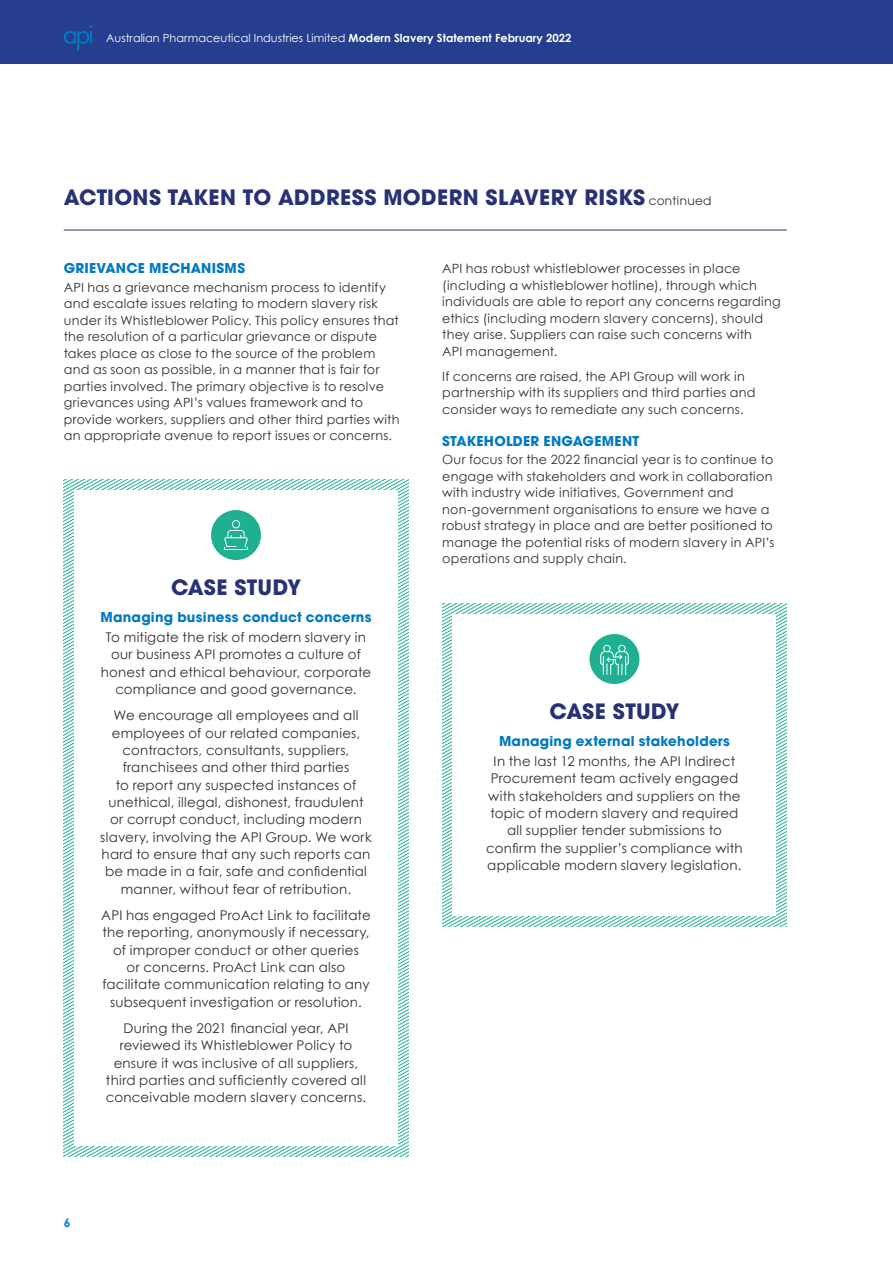
<style>
.page{position:relative;width:893px;height:1263px;background:#fff}
.page>*{position:absolute;margin:0;border:0;box-sizing:border-box;transform-origin:0 0}
.t1{font:700 21px "Avant Garde";letter-spacing:.015em;color:#273275}
.t2{font:700 13.5px "Avant Garde";letter-spacing:.015em;color:#0079c2}
.t3{font:13.35px/17.4px "Century Gothic";letter-spacing:.015em;color:#312f30;text-align:center}
.t4{font:12.75px/16.5px "Century Gothic";letter-spacing:.02em;color:#312f30}
.t5{font:700 12px "Century Gothic";color:#0079c2}
.t6{font:11.25px "Century Gothic";color:#fff}
.s1{font-weight:700}
.s2{font-weight:400;font-size:12px;color:#3e3e3f}
</style>
<div class="page">
<hr style="left:64px;top:230px;width:723px;height:1px;background:#21346b">
<svg style="left:64px;top:480px;width:344px;height:157px"></svg>
<svg style="left:64px;top:637px;width:344px;height:519px"></svg>
<div style="left:74px;top:490px;width:324px;height:655px;background:#fff"></div>
<div style="left:211px;top:510px;width:50px;height:50px;background:#1fb092;border-radius:50%"></div>
<svg style="left:442px;top:604px;width:345px;height:157px"></svg>
<svg style="left:442px;top:761px;width:345px;height:165px"></svg>
<div style="left:453px;top:614px;width:323px;height:301px;background:#fff"></div>
<div style="left:589px;top:634px;width:50px;height:50px;background:#1fb092;border-radius:50%"></div>
<svg style="left:600px;top:644px;width:29px;height:31px"></svg>
<svg style="left:223px;top:520px;width:25px;height:30px"></svg>
<div style="left:0;top:0;width:893px;height:64px;background:#253f8e"></div>
<svg style="left:64px;top:25px;width:28px;height:25px"></svg>
<p class="t6" style="left:106px;top:31px;width:467px">Australian Pharmaceutical Industries Limited <span class="s1">Modern Slavery Statement February 2022</span></p>
<h1 class="t1" style="left:64px;top:184px;width:649px">ACTIONS TAKEN TO ADDRESS MODERN SLAVERY RISKS <span class="s2">continued</span></h1>
<p class="t2" style="left:64px;top:260px;width:183px">GRIEVANCE MECHANISMS</p>
<p class="t4" style="left:64px;top:279px;width:337px">API has a grievance mechanism process to identify and escalate issues relating to modern slavery risk under its Whistleblower Policy. This policy ensures that the resolution of a particular grievance or dispute takes place as close to the source of the problem and as soon as possible, in a manner that is fair for parties involved. The primary objective is to resolve grievances using API’s values framework and to provide workers, suppliers and other third parties with an appropriate avenue to report issues or concerns.</p>
<h1 class="t1" style="left:171px;top:573px;width:131px">CASE STUDY</h1>
<p class="t2" style="left:100px;top:609px;width:273px">Managing business conduct concerns</p>
<p class="t3" style="left:101px;top:628px;width:272px">To mitigate the risk of modern slavery in our business API promotes a culture of honest and ethical behaviour, corporate compliance and good governance.</p>
<p class="t3" style="left:100px;top:706px;width:273px">We encourage all employees and all employees of our related companies, contractors, consultants, suppliers, franchisees and other third parties<br>to report any suspected instances of unethical, illegal, dishonest, fraudulent or corrupt conduct, including modern slavery, involving the API Group. We work hard to ensure that any such reports can be made in a fair, safe and confidential manner, without fear of retribution.</p>
<p class="t3" style="left:101px;top:906px;width:271px">API has engaged ProAct Link to facilitate the reporting, anonymously if necessary, of improper conduct or other queries<br>or concerns. ProAct Link can also facilitate communication relating to any subsequent investigation or resolution.</p>
<p class="t3" style="left:106px;top:1019px;width:262px">During the 2021 financial year, API reviewed its Whistleblower Policy to ensure it was inclusive of all suppliers, third parties and sufficiently covered all conceivable modern slavery concerns.</p>
<p class="t4" style="left:442px;top:260px;width:340px">API has robust whistleblower processes in place (including a whistleblower hotline), through which individuals are able to report any concerns regarding ethics (including modern slavery concerns), should they arise. Suppliers can raise such concerns with<br>API management.</p>
<p class="t4" style="left:442px;top:368px;width:315px">If concerns are raised, the API Group will work in partnership with its suppliers and third parties and consider ways to remediate any such concerns.</p>
<p class="t2" style="left:442px;top:432px;width:198px">STAKEHOLDER ENGAGEMENT</p>
<p class="t4" style="left:442px;top:451px;width:334px">Our focus for the 2022 financial year is to continue to engage with stakeholders and work in collaboration with industry wide initiatives, Government and non-government organisations to ensure we have a robust strategy in place and are better positioned to manage the potential risks of modern slavery in API’s operations and supply chain.</p>
<h1 class="t1" style="left:549px;top:697px;width:131px">CASE STUDY</h1>
<p class="t2" style="left:499px;top:733px;width:232px">Managing external stakeholders</p>
<p class="t3" style="left:486px;top:752px;width:258px">In the last 12 months, the API Indirect Procurement team actively engaged with stakeholders and suppliers on the topic of modern slavery and required all supplier tender submissions to confirm the supplier’s compliance with applicable modern slavery legislation.</p>
<p class="t5" style="left:64px;top:1215px;width:8px">6</p>
</div>
